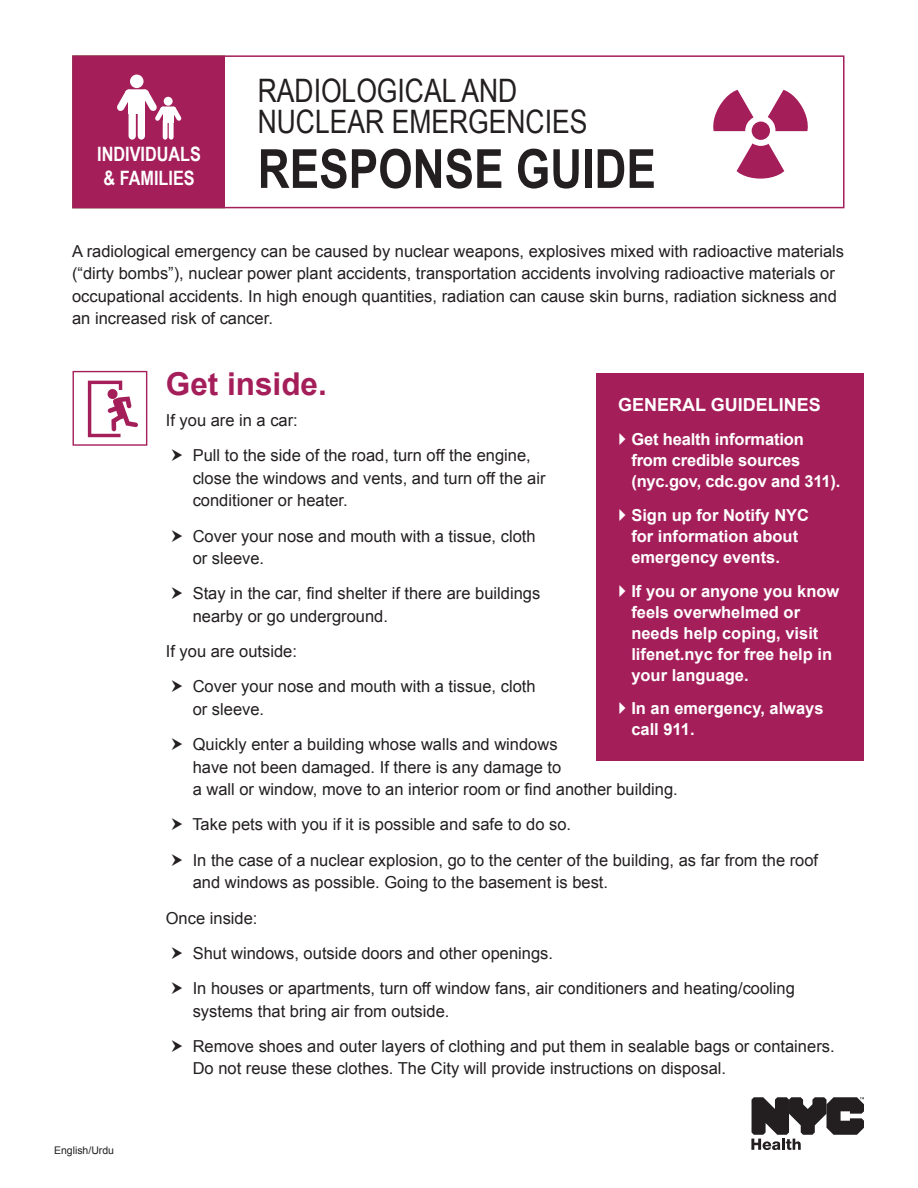
<style>
.page{position:relative;width:918px;height:1188px;background:#fff}
.page>*{position:absolute;margin:0;border:0;box-sizing:border-box;transform-origin:0 0}
.t1{font:700 54px "Arial Narrow";color:#231f20}
.t2{font:32.25px/31.5px "Arial Narrow";color:#231f20}
.t3{font:700 31.5px "Arial";color:#a41e5a}
.t4{font:700 19.8px "Arial Narrow";color:#fff}
.t5{font:700 18px "Arial";color:#fff}
.BODY_COPY{font:16.5px/22.5px "Arial";color:#231f20}
.general_guildlines{font:700 16.5px/21px "Arial";color:#fff}
.t6{font:10.5px "Arial";color:#231f20}
</style>
<div class="page">
<svg style="left:751px;top:1097px;width:113px;height:53px"></svg>
<div style="left:73px;top:56px;width:152px;height:152px;background:#a41e5a"></div>
<div style="left:72px;top:55px;width:773px;height:153px;border:2px solid #a41e5a"></div>
<div style="left:129px;top:108px;width:7px;height:32px;background:#fff;border-radius:4px"></div>
<div style="left:138px;top:108px;width:7px;height:32px;background:#fff;border-radius:4px"></div>
<div style="left:130px;top:75px;width:14px;height:13px;background:#fff;border-radius:50%"></div>
<div style="left:163px;top:110px;width:11px;height:13px;background:#fff"></div>
<div style="left:163px;top:119px;width:5px;height:21px;background:#fff;border-radius:3px"></div>
<div style="left:169px;top:119px;width:5px;height:21px;background:#fff;border-radius:3px"></div>
<svg style="left:117px;top:89px;width:65px;height:32px"></svg>
<div style="left:161px;top:107px;width:15px;height:5px;background:#fff;border-radius:3px"></div>
<div style="left:164px;top:97px;width:9px;height:9px;background:#fff;border-radius:50%"></div>
<div style="left:73px;top:371px;width:74px;height:75px;border:1px solid #a41e5a"></div>
<svg style="left:737px;top:143px;width:47px;height:36px"></svg>
<svg style="left:768px;top:90px;width:40px;height:41px"></svg>
<svg style="left:713px;top:90px;width:41px;height:41px"></svg>
<div style="left:752px;top:122px;width:18px;height:18px;background:#a41e5a;border-radius:50%"></div>
<svg style="left:88px;top:381px;width:50px;height:56px"></svg>
<div style="left:597px;top:373px;width:267px;height:387px;background:#a41e5a"></div>
<p class="t4" style="left:97px;top:140px;width:105px">INDIVIDUALS</p>
<p class="t4" style="left:104px;top:163px;width:93px">&amp; FAMILIES</p>
<p class="t2" style="left:258px;top:73px;width:331px">RADIOLOGICAL AND<br>NUCLEAR EMERGENCIES</p>
<p class="t1" style="left:258px;top:128px;width:400px">RESPONSE GUIDE</p>
<p class="BODY_COPY" style="left:72px;top:240px;width:774px">A radiological emergency can be caused by nuclear weapons, explosives mixed with radioactive materials (“dirty bombs”), nuclear power plant accidents, transportation accidents involving radioactive materials or occupational accidents. In high enough quantities, radiation can cause skin burns, radiation sickness and an increased risk of cancer.</p>
<p class="t6" style="left:54px;top:1143px;width:62px">English/Urdu</p>
<p class="t3" style="left:166px;top:363px;width:163px">Get inside.</p>
<p class="BODY_COPY" style="left:166px;top:409px;width:134px">If you are in a car:</p>
<p class="BODY_COPY" style="left:193px;top:445px;width:354px">Pull to the side of the road, turn off the engine, close the windows and vents, and turn off the air conditioner or heater.</p>
<p class="BODY_COPY" style="left:193px;top:525px;width:344px">Cover your nose and mouth with a tissue, cloth or sleeve.</p>
<p class="BODY_COPY" style="left:193px;top:583px;width:349px">Stay in the car, find shelter if there are buildings nearby or go underground.</p>
<p class="BODY_COPY" style="left:166px;top:640px;width:133px">If you are outside:</p>
<p class="BODY_COPY" style="left:193px;top:676px;width:344px">Cover your nose and mouth with a tissue, cloth or sleeve.</p>
<p class="BODY_COPY" style="left:193px;top:733px;width:487px">Quickly enter a building whose walls and windows<br>have not been damaged. If there is any damage to<br>a wall or window, move to an interior room or find another building.</p>
<p class="BODY_COPY" style="left:192px;top:814px;width:380px">Take pets with you if it is possible and safe to do so.</p>
<p class="BODY_COPY" style="left:193px;top:849px;width:627px">In the case of a nuclear explosion, go to the center of the building, as far from the roof and windows as possible. Going to the basement is best.</p>
<p class="BODY_COPY" style="left:166px;top:907px;width:93px">Once inside:</p>
<p class="BODY_COPY" style="left:193px;top:942px;width:362px">Shut windows, outside doors and other openings.</p>
<p class="BODY_COPY" style="left:193px;top:977px;width:604px">In houses or apartments, turn off window fans, air conditioners and heating/cooling systems that bring air from outside.</p>
<p class="BODY_COPY" style="left:193px;top:1035px;width:643px">Remove shoes and outer layers of clothing and put them in sealable bags or containers.<br>Do not reuse these clothes. The City will provide instructions on disposal.</p>
<p class="t5" style="left:618px;top:393px;width:204px">GENERAL GUIDELINES</p>
<p class="general_guildlines" style="left:631px;top:429px;width:211px">Get health information from credible sources (nyc.gov, cdc.gov and 311).</p>
<p class="general_guildlines" style="left:631px;top:505px;width:179px">Sign up for Notify NYC for information about emergency events.</p>
<p class="general_guildlines" style="left:631px;top:581px;width:210px">If you or anyone you know feels overwhelmed or needs help coping, visit lifenet.nyc for free help in your language.</p>
<p class="general_guildlines" style="left:631px;top:699px;width:194px">In an emergency, always call 911.</p>
</div>
